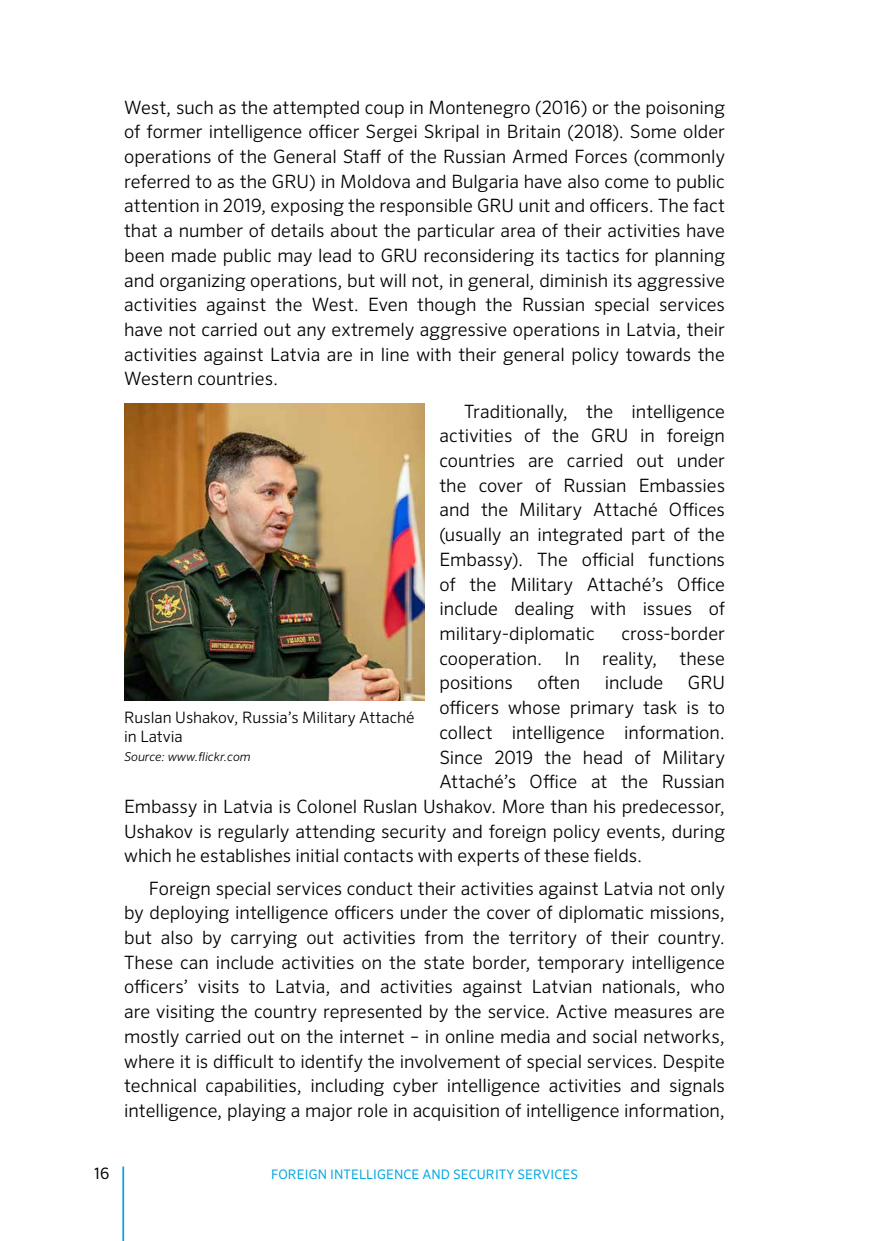
<style>
.page{position:relative;width:874px;height:1241px;background:#fff}
.page>*{position:absolute;margin:0;border:0;box-sizing:border-box;transform-origin:0 0}
.t1{font:300 18.38px/24.7px "FF Sero Pro";color:#000;text-align:justify}
.t2{font:300 15.75px/18.9px "FF Sero Pro";color:#000}
.t3{font:15.75px "FF Sero Pro";color:#000}
.t4{font:13.12px "FF Sero Pro";letter-spacing:.01em;color:#00a7e0}
.t5{font:italic 300 12.25px "FF Sero Pro";color:#000}
</style>
<div class="page">
<hr style="left:122px;top:1166px;width:2px;height:74px;background:#00a7e0">
<img style="left:124px;top:404px;width:300px;height:296px">
<p class="t1" style="left:124px;top:95px;width:602px">West, such as the attempted coup in Montenegro (2016) or the poisoning of former intelligence officer Sergei Skripal in Britain (2018). Some older operations of the General Staff of the Russian Armed Forces (commonly referred to as the GRU) in Moldova and Bulgaria have also come to public attention in 2019, exposing the responsible GRU unit and officers. The fact that a number of details about the particular area of their activities have been made public may lead to GRU reconsidering its tactics for planning and organizing operations, but will not, in general, diminish its aggressive activities against the West. Even though the Russian special services have not carried out any extremely aggressive operations in Latvia, their activities against Latvia are in line with their general policy towards the Western countries.</p>
<p class="t1" style="left:439px;top:398px;width:287px;text-indent:25px">Traditionally, the intelligence activities of the GRU in foreign countries are carried out under the cover of Russian Embassies and the Military Attaché Offices (usually an integrated part of the Embassy). The official functions of the Military Attaché’s Office include dealing with issues of military-diplomatic</p>
<p class="t1" style="left:439px;top:621px;width:287px;text-indent:182px">cross-border cooperation. In reality, these positions</p>
<p class="t1" style="left:537px;top:670px;width:44px">often</p>
<p class="t1" style="left:604px;top:670px;width:60px">include</p>
<p class="t1" style="left:687px;top:670px;width:39px">GRU</p>
<p class="t1" style="left:439px;top:695px;width:287px">officers whose primary task is to</p>
<p class="t1" style="left:439px;top:719px;width:287px">collect intelligence information.</p>
<p class="t1" style="left:439px;top:744px;width:287px">Since 2019 the head of Military</p>
<p class="t1" style="left:439px;top:769px;width:287px">Attaché’s Office at the Russian</p>
<p class="t1" style="left:124px;top:793px;width:602px">Embassy in Latvia is Colonel Ruslan Ushakov. More than his predecessor,</p>
<p class="t1" style="left:124px;top:818px;width:602px">Ushakov is regularly attending security and foreign policy events, during</p>
<p class="t1" style="left:124px;top:843px;width:519px">which he establishes initial contacts with experts of these fields.</p>
<p class="t1" style="left:124px;top:875px;width:602px;text-indent:25px">Foreign special services conduct their activities against Latvia not only by deploying intelligence officers under the cover of diplomatic missions, but also by carrying out activities from the territory of their country.<br>These can include activities on the state border, temporary intelligence officers’ visits to Latvia, and activities against Latvian nationals, who are visiting the country represented by the service. Active measures are mostly carried out on the internet – in online media and social networks, where it is difficult to identify the involvement of special services. Despite technical capabilities, including cyber intelligence activities and signals intelligence, playing a major role in acquisition of intelligence information,</p>
<p class="t2" style="left:124px;top:707px;width:292px">Ruslan Ushakov, Russia’s Military Attaché in Latvia</p>
<p class="t5" style="left:124px;top:749px;width:128px">Source: www.flickr.com</p>
<p class="t3" style="left:94px;top:1163px;width:16px">16</p>
<p class="t4" style="left:271px;top:1165px;width:308px">FOREIGN INTELLIGENCE AND SECURITY SERVICES</p>
</div>
